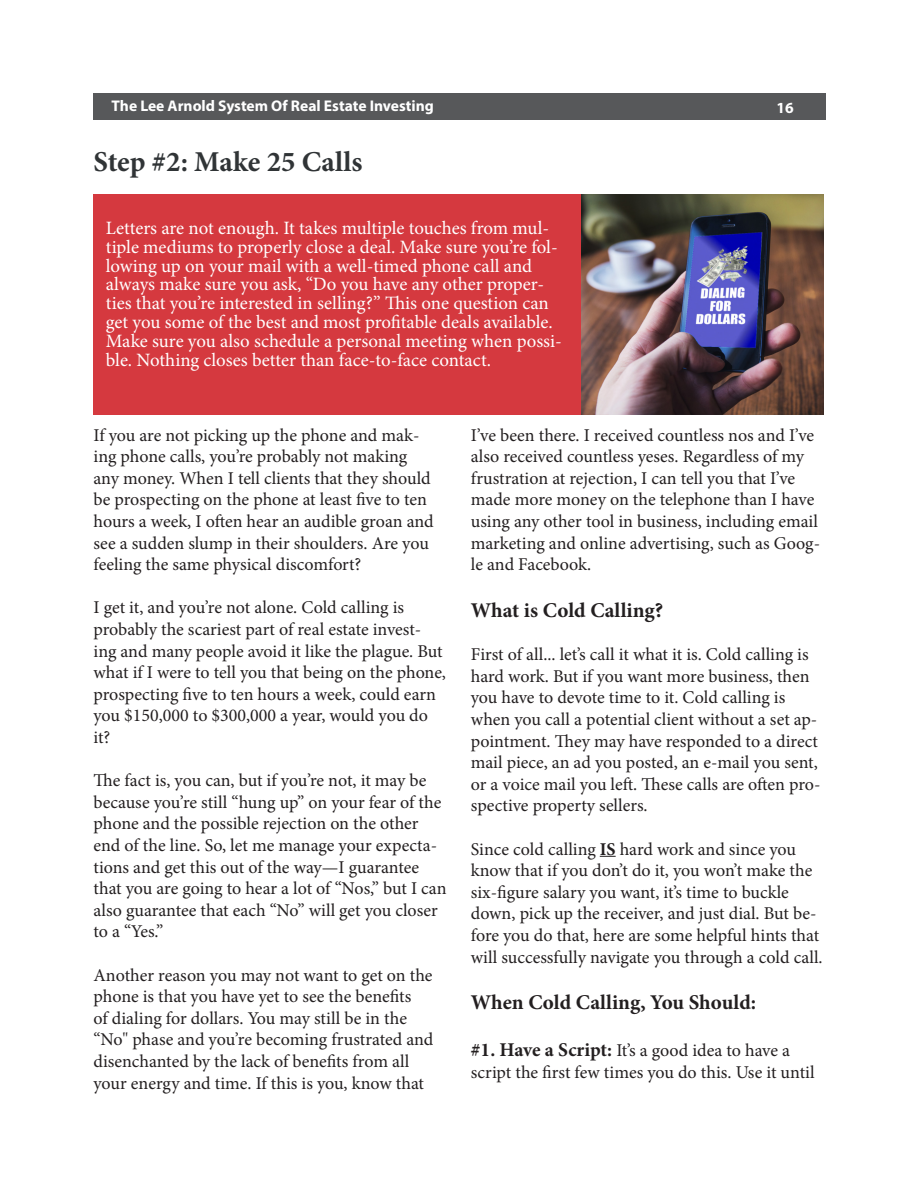
<style>
.page{position:relative;width:918px;height:1188px;background:#fff}
.page>*{position:absolute;margin:0;border:0;box-sizing:border-box;transform-origin:0 0}
.Heading_line_all_pag{font:700 28.8px "Minion Pro";color:#303436}
.t1{font:700 21px "Minion Pro";color:#231f20}
.Main_text_black{font:18.9px/18.9px "Minion Pro";letter-spacing:-.005em;color:#fff}
.t2{font:18px/21.6px "Minion Pro";letter-spacing:-.005em;color:#231f20}
.Small_heading_white{font:700 15.45px "Myriad Pro";color:#fff}
.s1{font-weight:700}
.s2{font-weight:700;font-size:19.5px}
</style>
<div class="page">
<div style="left:94px;top:94px;width:732px;height:26px;background:#57585a"></div>
<svg style="left:600px;top:856px;width:16px;height:1px"></svg>
<div style="left:94px;top:194px;width:515px;height:221px;background:#d5393f"></div>
<img style="left:582px;top:194px;width:241px;height:221px">
<p class="Small_heading_white" style="left:112px;top:96px;width:324px">The Lee Arnold System Of Real Estate Investing</p>
<p class="Small_heading_white" style="left:777px;top:98px;width:19px">16</p>
<p class="Heading_line_all_pag" style="left:94px;top:142px;width:271px">Step #2: Make 25 Calls</p>
<p class="Main_text_black" style="left:106px;top:218px;width:458px">Letters are not enough. It takes multiple touches from mul&shy;tiple mediums to properly close a deal. Make sure you’re fol&shy;lowing up on your mail with a well-timed phone call and always make sure you ask, “Do you have any other proper&shy;ties that you’re interested in selling?” This one question can get you some of the best and most profitable deals available.<br>Make sure you also schedule a personal meeting when possi&shy;ble. Nothing closes better than face-to-face contact.</p>
<p class="t2" style="left:94px;top:424px;width:342px">If you are not picking up the phone and mak&shy;ing phone calls, you’re probably not making any money. When I tell clients that they should be prospecting on the phone at least five to ten hours a week, I often hear an audible groan and see a sudden slump in their shoulders. Are you feeling the same physical discomfort?</p>
<p class="t2" style="left:94px;top:597px;width:354px">I get it, and you’re not alone. Cold calling is probably the scariest part of real estate invest&shy;ing and many people avoid it like the plague. But what if I were to tell you that being on the phone, prospecting five to ten hours a week, could earn you $150,000 to $300,000 a year, would you do it?</p>
<p class="t2" style="left:94px;top:770px;width:355px">The fact is, you can, but if you’re not, it may be because you’re still “hung up” on your fear of the phone and the possible rejection on the other end of the line. So, let me manage your expecta&shy;tions and get this out of the way—I guarantee that you are going to hear a lot of “Nos,” but I can also guarantee that each “No” will get you closer to a “Yes.”</p>
<p class="t2" style="left:94px;top:964px;width:341px">Another reason you may not want to get on the phone is that you have yet to see the benefits<br>of dialing for dollars. You may still be in the “No" phase and you’re becoming frustrated and disenchanted by the lack of benefits from all your energy and time. If this is you, know that</p>
<p class="t2" style="left:471px;top:424px;width:351px">I’ve been there. I received countless nos and I’ve also received countless yeses. Regardless of my frustration at rejection, I can tell you that I’ve made more money on the telephone than I have using any other tool in business, including email marketing and online advertising, such as Goog&shy;le and Facebook.</p>
<p class="t1" style="left:471px;top:595px;width:194px">What is Cold Calling?</p>
<p class="t2" style="left:471px;top:644px;width:351px">First of all... let’s call it what it is. Cold calling is hard work. But if you want more business, then you have to devote time to it. Cold calling is when you call a potential client without a set ap&shy;pointment. They may have responded to a direct mail piece, an ad you posted, an e-mail you sent, or a voice mail you left. These calls are often pro&shy;spective property sellers.</p>
<p class="t2" style="left:471px;top:838px;width:353px">Since cold calling <span class="s1">IS</span> hard work and since you know that if you don’t do it, you won’t make the six-figure salary you want, it’s time to buckle down, pick up the receiver, and just dial. But be&shy;fore you do that, here are some helpful hints that will successfully navigate you through a cold call.</p>
<p class="t1" style="left:471px;top:988px;width:287px">When Cold Calling, You Should:</p>
<p class="t2" style="left:471px;top:1040px;width:345px"><span class="s2">#1. Have a Script:</span> It’s a good idea to have a script the first few times you do this. Use it until</p>
</div>
